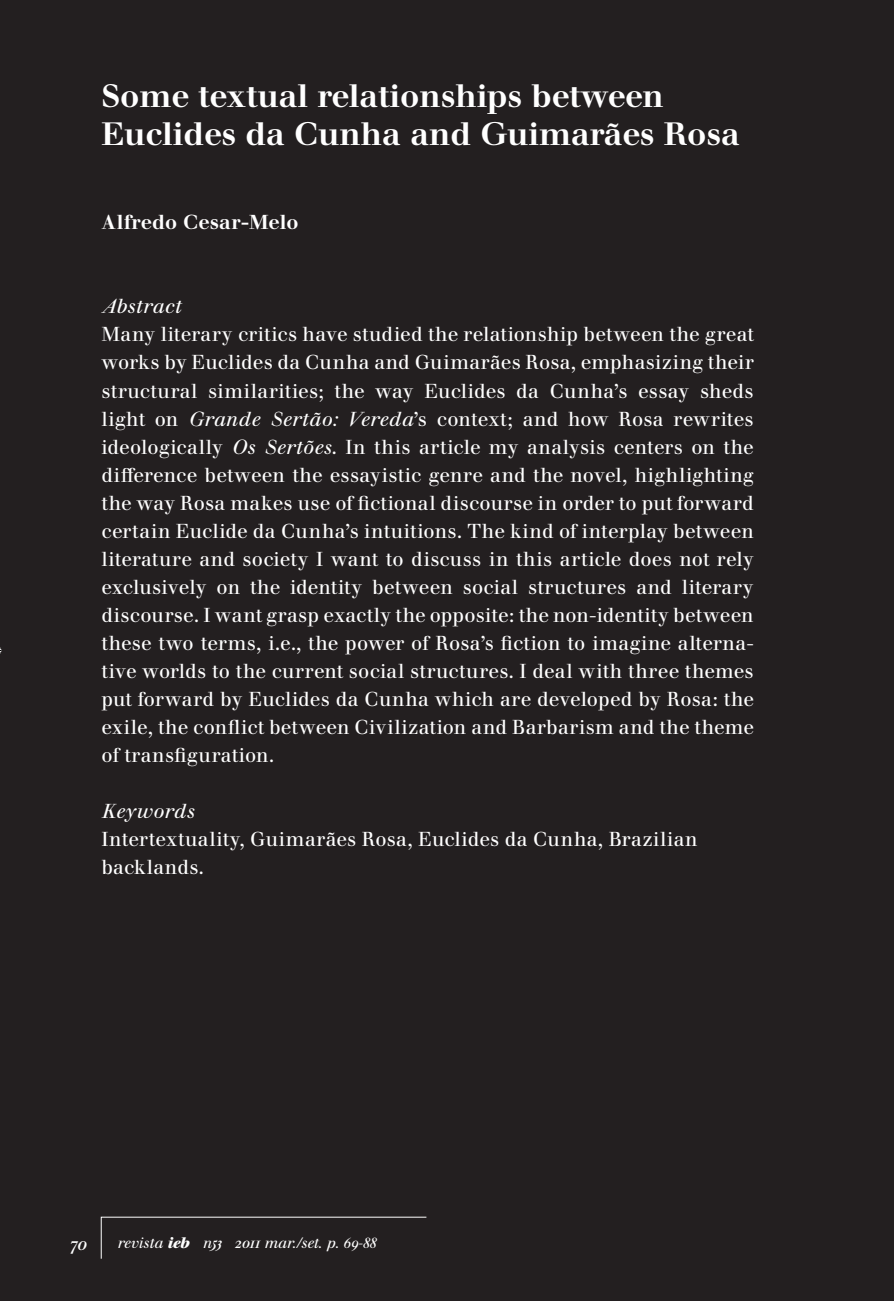
<style>
.page{position:relative;width:894px;height:1301px;background:#fff}
.page>*{position:absolute;margin:0;border:0;box-sizing:border-box;transform-origin:0 0}
.t1{font:500 32px/38px "Walbaum Book BQ";color:#fff}
.t2{font:20px/28px "Walbaum Book BQ";letter-spacing:.01em;color:#fff;text-align:justify}
.t3{font:500 20px "Walbaum Book BQ";letter-spacing:.02em;color:#fff}
.t4{font:italic 20px "Walbaum Book BQ";letter-spacing:.03em;color:#fff}
.t5{font:italic 18px "Walbaum Book BQ";color:#fff}
.t6{font:italic 15px "Walbaum Book BQ";color:#fff}
.s1{font-style:italic}
.s2{font-weight:700}
</style>
<div class="page">
<div style="left:0;top:0;width:893px;height:1301px;background:#231f20"></div>
<svg style="left:100px;top:1216px;width:327px;height:43px"></svg>
<h1 class="t1" style="left:101px;top:78px;width:640px">Some textual relationships between<br>Euclides da Cunha and Guimarães Rosa</h1>
<p class="t3" style="left:101px;top:211px;width:198px">Alfredo Cesar-Melo</p>
<p class="t4" style="left:101px;top:295px;width:82px">Abstract</p>
<p class="t2" style="left:101px;top:321px;width:654px">Many literary critics have studied the relationship between the great works by Euclides da Cunha and Guimarães Rosa, emphasizing their structural similarities; the way Euclides da Cunha’s essay sheds light on <span class="s1">Grande Sertão: Vereda</span>’s context; and how Rosa rewrites ideologically <span class="s1">Os Sertões</span>. In this article my analysis centers on the difference between the essayistic genre and the novel, highlighting the way Rosa makes use of fictional discourse in order to put forward certain Euclide da Cunha’s intuitions. The kind of interplay between literature and society I want to discuss in this article does not rely exclusively on the identity between social structures and literary discourse. I want grasp exactly the opposite: the non-identity between these two terms, i.e., the power of Rosa’s fiction to imagine alterna&shy;tive worlds to the current social structures. I deal with three themes put forward by Euclides da Cunha which are developed by Rosa: the exile, the conflict between Civilization and Barbarism and the theme of transfiguration.</p>
<p class="t4" style="left:101px;top:799px;width:94px">Keywords</p>
<p class="t2" style="left:101px;top:824px;width:597px;line-height:28.8px">Intertextuality, Guimarães Rosa, Euclides da Cunha, Brazilian backlands.</p>
<p class="t5" style="left:70px;top:1233px;width:18px">70</p>
<p class="t6" style="left:117px;top:1234px;width:260px">revista <span class="s2">ieb</span> n53 2011 mar./set. p. 69-88</p>
</div>
